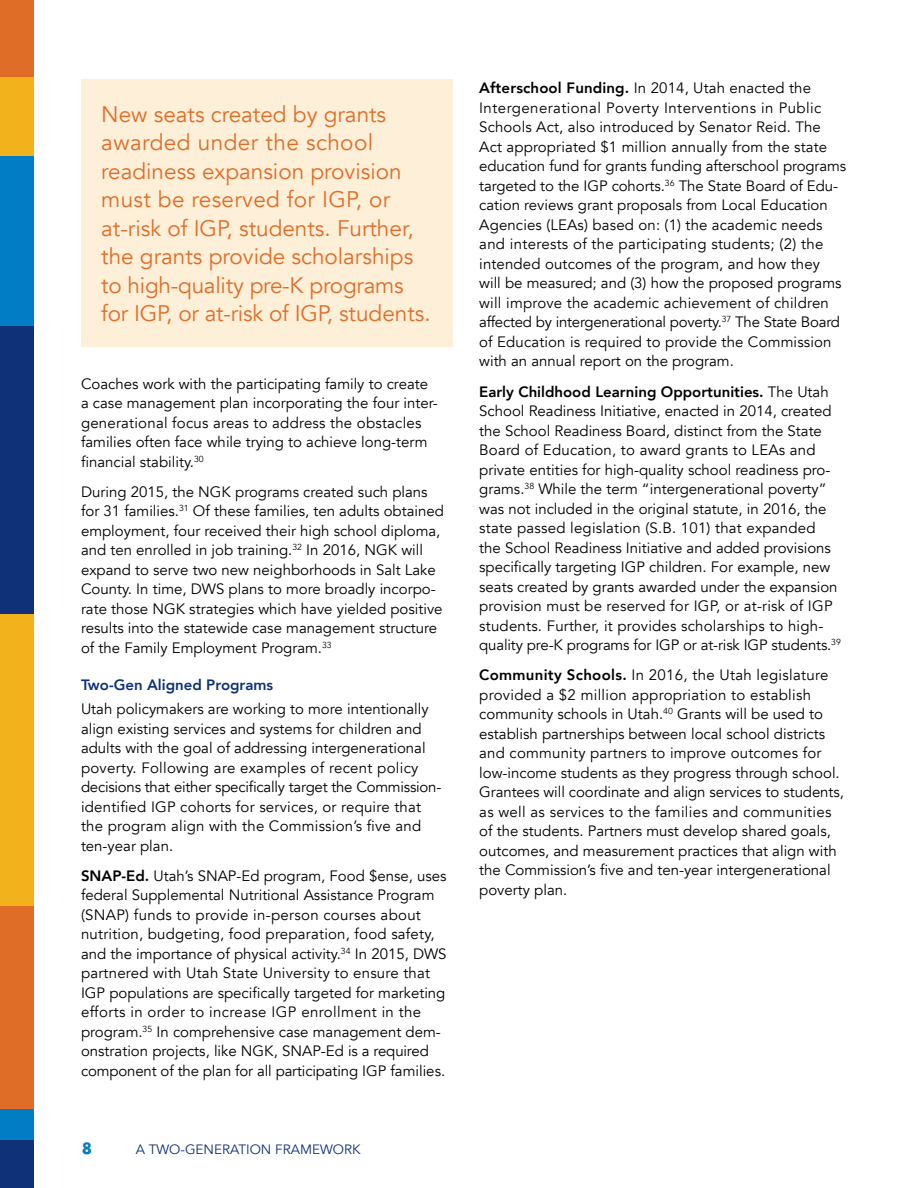
<style>
.page{position:relative;width:918px;height:1188px;background:#fff}
.page>*{position:absolute;margin:0;border:0;box-sizing:border-box;transform-origin:0 0}
.t1{font:22.5px/28.5px "Avenir";color:#df6d28}
.t2{font:15px/19.5px "Avenir";color:#000}
.t3{font:800 15px "Avenir";color:#0e3178}
.t4{font:700 15px "Futura";color:#007dc5}
.t5{font:13.5px "Avenir";color:#0e3178}
.s1{font-weight:800}
</style>
<div class="page">
<div style="left:0;top:77px;width:34px;height:80px;background:#f2b21c"></div>
<div style="left:0;top:157px;width:34px;height:170px;background:#007dc5"></div>
<div style="left:0;top:0;width:34px;height:77px;background:#df6d28"></div>
<div style="left:0;top:327px;width:34px;height:426px;background:#0e3178"></div>
<div style="left:0;top:615px;width:34px;height:319px;background:#f2b21c"></div>
<div style="left:0;top:906px;width:34px;height:203px;background:#df6d28"></div>
<div style="left:0;top:1109px;width:34px;height:31px;background:#007dc5"></div>
<div style="left:0;top:1140px;width:34px;height:48px;background:#0e3178"></div>
<div style="left:81px;top:79px;width:371px;height:268px;background:#fdefd8"></div>
<p class="t1" style="left:101px;top:100px;width:331px">New seats created by grants awarded under the school readiness expansion provision must be reserved for IGP, or at-risk of IGP, students. Further, the grants provide scholarships to high-quality pre-K programs for IGP, or at-risk of IGP, students.</p>
<p class="t2" style="left:81px;top:374px;width:358px">Coaches work with the participating family to create a case management plan incorporating the four inter&shy;generational focus areas to address the obstacles families often face while trying to achieve long-term financial stability.<sup>30</sup></p>
<p class="t2" style="left:81px;top:482px;width:365px">During 2015, the NGK programs created such plans for 31 families.<sup>31</sup> Of these families, ten adults obtained employment, four received their high school diploma, and ten enrolled in job training.<sup>32</sup> In 2016, NGK will expand to serve two new neighborhoods in Salt Lake County. In time, DWS plans to more broadly incorpo&shy;rate those NGK strategies which have yielded positive results into the statewide case management structure of the Family Employment Program.<sup>33</sup></p>
<p class="t3" style="left:81px;top:673px;width:194px">Two-Gen Aligned Programs</p>
<p class="t2" style="left:81px;top:699px;width:362px">Utah policymakers are working to more intentionally align existing services and systems for children and adults with the goal of addressing intergenerational poverty. Following are examples of recent policy decisions that either specifically target the Commission&shy;identified IGP cohorts for services, or require that the program align with the Commission’s five and ten-year plan.</p>
<p class="t2" style="left:81px;top:866px;width:367px"><span class="s1">SNAP-Ed.</span> Utah’s SNAP-Ed program, Food $ense, uses federal Supplemental Nutritional Assistance Program (SNAP) funds to provide in-person courses about nutrition, budgeting, food preparation, food safety, and the importance of physical activity.<sup>34</sup> In 2015, DWS partnered with Utah State University to ensure that IGP populations are specifically targeted for marketing efforts in order to increase IGP enrollment in the program.<sup>35</sup> In comprehensive case management dem&shy;onstration projects, like NGK, SNAP-Ed is a required component of the plan for all participating IGP families.</p>
<p class="t4" style="left:82px;top:1138px;width:12px">8</p>
<p class="t5" style="left:136px;top:1141px;width:226px">A TWO-GENERATION FRAMEWORK</p>
<p class="t2" style="left:479px;top:79px;width:369px"><span class="s1">Afterschool Funding.</span> In 2014, Utah enacted the Intergenerational Poverty Interventions in Public Schools Act, also introduced by Senator Reid. The Act appropriated $1 million annually from the state education fund for grants funding afterschool programs targeted to the IGP cohorts.<sup>36</sup> The State Board of Edu&shy;cation reviews grant proposals from Local Education Agencies (LEAs) based on: (1) the academic needs and interests of the participating students; (2) the intended outcomes of the program, and how they<br>will be measured; and (3) how the proposed programs will improve the academic achievement of children affected by intergenerational poverty.<sup>37</sup> The State Board of Education is required to provide the Commission with an annual report on the program.</p>
<p class="t2" style="left:479px;top:382px;width:363px"><span class="s1">Early Childhood Learning Opportunities.</span> The Utah School Readiness Initiative, enacted in 2014, created the School Readiness Board, distinct from the State Board of Education, to award grants to LEAs and private entities for high-quality school readiness pro&shy;grams.<sup>38</sup> While the term “intergenerational poverty” was not included in the original statute, in 2016, the state passed legislation (S.B. 101) that expanded the School Readiness Initiative and added provisions specifically targeting IGP children. For example, new seats created by grants awarded under the expansion provision must be reserved for IGP, or at-risk of IGP students. Further, it provides scholarships to high&shy;quality pre-K programs for IGP or at-risk IGP students.<sup>39</sup></p>
<p class="t2" style="left:479px;top:666px;width:366px"><span class="s1">Community Schools.</span> In 2016, the Utah legislature provided a $2 million appropriation to establish community schools in Utah.<sup>40</sup> Grants will be used to establish partnerships between local school districts and community partners to improve outcomes for low-income students as they progress through school.<br>Grantees will coordinate and align services to students, as well as services to the families and communities of the students. Partners must develop shared goals, outcomes, and measurement practices that align with the Commission’s five and ten-year intergenerational poverty plan.</p>
</div>
